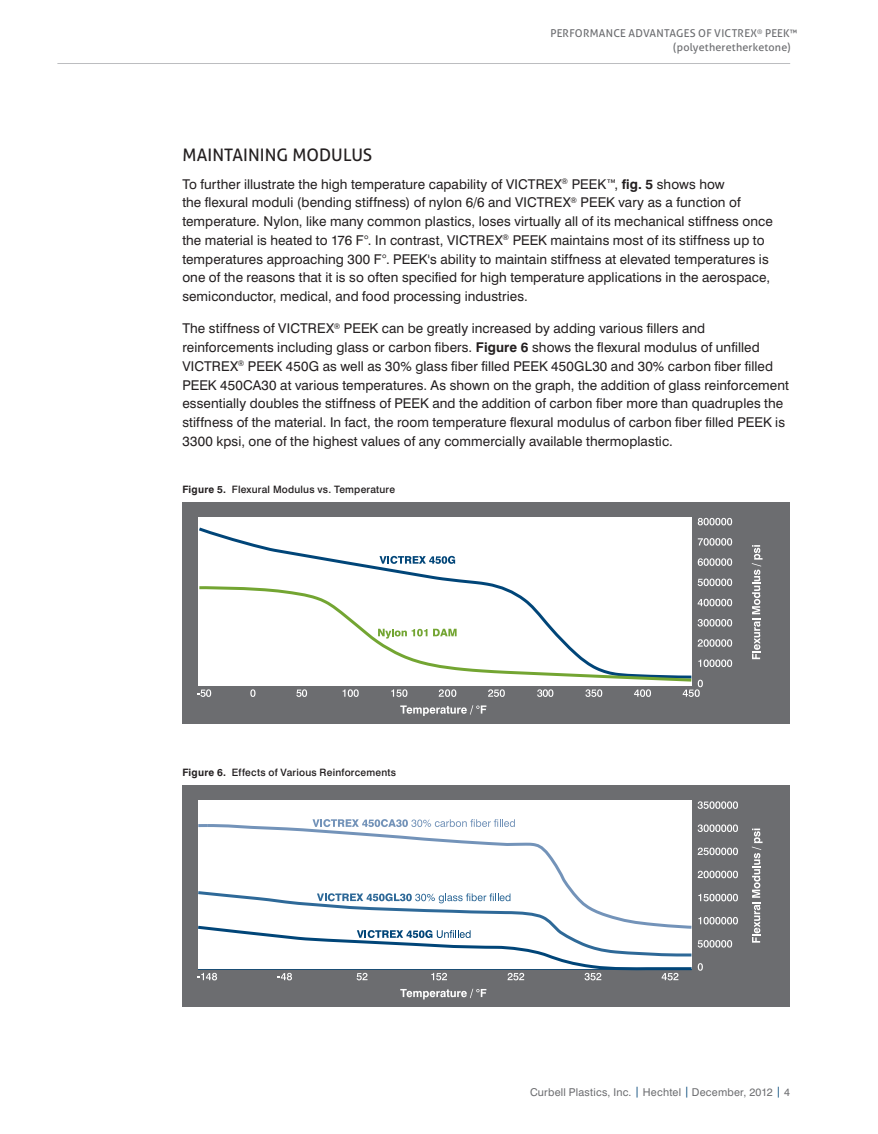
<style>
.page{position:relative;width:878px;height:1134px;background:#fff}
.page>*{position:absolute;margin:0;border:0;box-sizing:border-box;transform-origin:0 0}
.Headers{font:17.25px "Aller";letter-spacing:.005em;color:#231f20}
.t1{font:13.5px/18.8px "Swiss 721 BT";letter-spacing:.005em;color:#231f20}
.t2{font:10.8px "Aller";letter-spacing:.02em;color:#6c6d70}
.t3{font:10.8px "Swiss 721 BT";letter-spacing:.02em;color:#6c6d70}
.captions{font:500 10.2px "Swiss 721 BT";letter-spacing:.02em;color:#231f20}
.s1{font-weight:700}
.s2{color:#004578}
</style>
<div class="page">
<div style="left:182px;top:502px;width:608px;height:221px;background:#6c6d70"></div>
<div style="left:182px;top:785px;width:608px;height:222px;background:#6c6d70"></div>
<div style="left:198px;top:801px;width:493px;height:168px;background:#fff"></div>
<svg style="left:400px;top:989px;width:86px;height:10px"></svg>
<svg style="left:751px;top:829px;width:11px;height:114px"></svg>
<svg style="left:697px;top:801px;width:41px;height:8px"></svg>
<svg style="left:697px;top:824px;width:41px;height:8px"></svg>
<svg style="left:697px;top:848px;width:41px;height:7px"></svg>
<svg style="left:697px;top:871px;width:41px;height:7px"></svg>
<svg style="left:312px;top:819px;width:203px;height:3px"></svg>
<div style="left:198px;top:517px;width:493px;height:169px;background:#fff"></div>
<svg style="left:400px;top:705px;width:86px;height:11px"></svg>
<svg style="left:197px;top:689px;width:14px;height:8px"></svg>
<svg style="left:438px;top:689px;width:18px;height:8px"></svg>
<svg style="left:488px;top:689px;width:17px;height:8px"></svg>
<svg style="left:537px;top:689px;width:16px;height:8px"></svg>
<svg style="left:585px;top:689px;width:17px;height:8px"></svg>
<svg style="left:634px;top:689px;width:17px;height:8px"></svg>
<svg style="left:751px;top:545px;width:11px;height:114px"></svg>
<svg style="left:697px;top:518px;width:35px;height:7px"></svg>
<svg style="left:697px;top:538px;width:35px;height:8px"></svg>
<svg style="left:697px;top:558px;width:35px;height:8px"></svg>
<svg style="left:697px;top:579px;width:35px;height:7px"></svg>
<svg style="left:697px;top:599px;width:35px;height:7px"></svg>
<svg style="left:697px;top:619px;width:35px;height:8px"></svg>
<svg style="left:697px;top:639px;width:35px;height:8px"></svg>
<svg style="left:682px;top:680px;width:21px;height:17px"></svg>
<svg style="left:698px;top:659px;width:34px;height:8px"></svg>
<svg style="left:250px;top:689px;width:5px;height:8px"></svg>
<svg style="left:296px;top:689px;width:11px;height:8px"></svg>
<svg style="left:342px;top:689px;width:17px;height:8px"></svg>
<svg style="left:391px;top:689px;width:16px;height:8px"></svg>
<hr style="left:57px;top:63px;width:733px;height:1px;background:#bcbdc0">
<svg style="left:199px;top:525px;width:493px;height:59px"></svg>
<svg style="left:199px;top:584px;width:495px;height:99px"></svg>
<svg style="left:197px;top:891px;width:541px;height:89px"></svg>
<svg style="left:198px;top:824px;width:6px;height:4px"></svg>
<svg style="left:204px;top:822px;width:490px;height:108px"></svg>
<p class="t2" style="left:550px;top:27px;width:248px">PERFORMANCE ADVANTAGES OF VICTREX<sup>®</sup> PEEK<sup>™</sup></p>
<p class="t2" style="left:673px;top:40px;width:119px">(polyetheretherketone)</p>
<p class="Headers" style="left:182px;top:145px;width:191px">MAINTAINING MODULUS</p>
<p class="t1" style="left:182px;top:174px;width:592px">To further illustrate the high temperature capability of VICTREX<sup>®</sup> PEEK™, <span class="s1">fig. 5</span> shows how<br>the flexural moduli (bending stiffness) of nylon 6/6 and VICTREX<sup>®</sup> PEEK vary as a function of temperature. Nylon, like many common plastics, loses virtually all of its mechanical stiffness once the material is heated to 176 F°. In contrast, VICTREX<sup>®</sup> PEEK maintains most of its stiffness up to temperatures approaching 300 F°. PEEK's ability to maintain stiffness at elevated temperatures is one of the reasons that it is so often specified for high temperature applications in the aerospace, semiconductor, medical, and food processing industries.</p>
<p class="t1" style="left:182px;top:319px;width:608px">The stiffness of VICTREX<sup>®</sup> PEEK can be greatly increased by adding various fillers and reinforcements including glass or carbon fibers. <span class="s1">Figure 6</span> shows the flexural modulus of unfilled VICTREX<sup>®</sup> PEEK 450G as well as 30% glass fiber filled PEEK 450GL30 and 30% carbon fiber filled PEEK 450CA30 at various temperatures. As shown on the graph, the addition of glass reinforcement essentially doubles the stiffness of PEEK and the addition of carbon fiber more than quadruples the stiffness of the material. In fact, the room temperature flexural modulus of carbon fiber filled PEEK is 3300 kpsi, one of the highest values of any commercially available thermoplastic.</p>
<p class="captions" style="left:182px;top:483px;width:214px"><span class="s1">Figure 5.</span> Flexural Modulus vs. Temperature</p>
<p class="captions" style="left:182px;top:767px;width:215px"><span class="s1">Figure 6.</span> Effects of Various Reinforcements</p>
<p class="t3" style="left:530px;top:1085px;width:261px">Curbell Plastics, Inc. <span class="s2">|</span> Hechtel <span class="s2">|</span> December, 2012 <span class="s2">|</span> 4</p>
</div>
